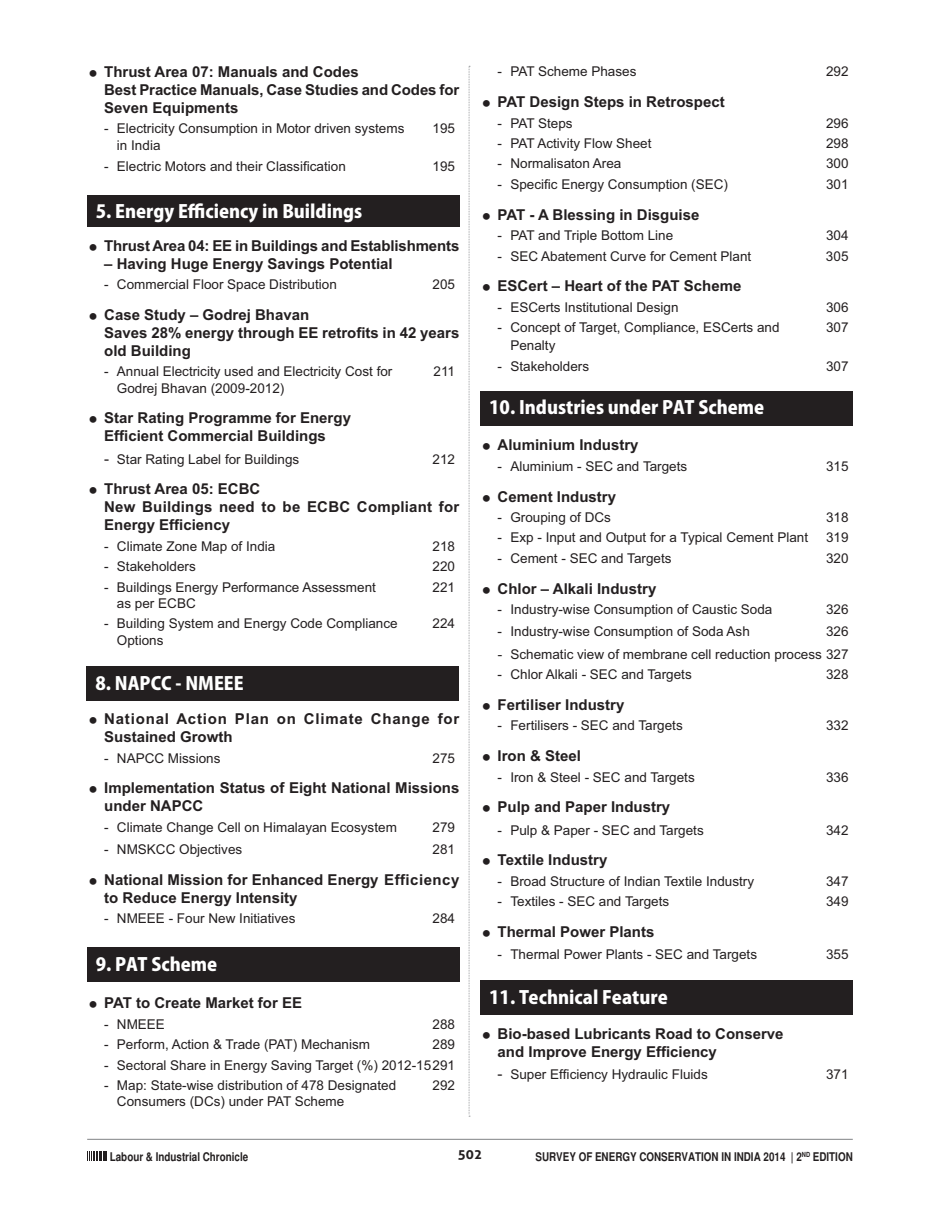
<style>
.page{position:relative;width:940px;height:1225px;background:#fff}
.page>*{position:absolute;margin:0;border:0;box-sizing:border-box;transform-origin:0 0}
.t1{font:18px "Koz Go Pro Heavy 90 msp RKSJ H";color:#fff}
.t2{font:700 15px/18px "Arial";color:#231f20}
.t3{font:700 15px/18px "Arial";letter-spacing:.055em;color:#231f20}
.t4{font:13.5px "Arial";color:#231f20}
.t5{font:700 13.5px "Aller";color:#231f20}
.t6{font:700 condensed 12px "Helvetica";color:#231f20}
.s1{font-size:15px}
.s2{font-family:"Times New Roman";font-size:15px}
</style>
<div class="page">
<hr style="left:87px;top:1139px;width:766px;height:1px;background:#808285">
<svg style="left:87px;top:1151px;width:20px;height:9px"></svg>
<svg style="left:469px;top:66px;width:1px;height:1050px"></svg>
<div style="left:87px;top:666px;width:372px;height:34px;background:#231f20"></div>
<div style="left:87px;top:195px;width:372px;height:31px;background:#231f20"></div>
<div style="left:480px;top:391px;width:373px;height:34px;background:#231f20"></div>
<div style="left:87px;top:947px;width:372px;height:34px;background:#231f20"></div>
<div style="left:480px;top:980px;width:373px;height:34px;background:#231f20"></div>
<p class="t2" style="left:104px;top:64px;width:357px">Thrust Area 07: Manuals and Codes<br>Best Practice Manuals, Case Studies and Codes for<br>Seven Equipments</p>
<p class="t4" style="left:104px;top:124px;width:302px">- Electricity Consumption in Motor driven systems</p>
<p class="t4" style="left:432px;top:124px;width:24px">195</p>
<p class="t4" style="left:117px;top:140px;width:45px">in India</p>
<p class="t4" style="left:104px;top:161px;width:243px">- Electric Motors and their Classification</p>
<p class="t4" style="left:432px;top:161px;width:24px">195</p>
<h1 class="t1" style="left:96px;top:204px;width:268px">5. Energy Efficiency in Buildings</h1>
<p class="t2" style="left:104px;top:238px;width:357px">Thrust Area 04: EE in Buildings and Establishments</p>
<p class="t2" style="left:104px;top:256px;width:290px">– Having Huge Energy Savings Potential</p>
<p class="t4" style="left:104px;top:279px;width:234px">- Commercial Floor Space Distribution</p>
<p class="t4" style="left:432px;top:279px;width:24px">205</p>
<p class="t2" style="left:104px;top:307px;width:357px">Case Study – Godrej Bhavan<br>Saves 28% energy through EE retrofits in 42 years old Building</p>
<p class="t4" style="left:104px;top:367px;width:290px">- Annual Electricity used and Electricity Cost for</p>
<p class="t4" style="left:433px;top:367px;width:23px">211</p>
<p class="t4" style="left:117px;top:383px;width:169px">Godrej Bhavan (2009-2012)</p>
<p class="t2" style="left:104px;top:410px;width:248px">Star Rating Programme for Energy<br>Efficient Commercial Buildings</p>
<p class="t4" style="left:104px;top:454px;width:197px"><span class="s1">-</span> Star Rating Label for Buildings</p>
<p class="t4" style="left:432px;top:454px;width:24px">212</p>
<p class="t2" style="left:104px;top:481px;width:357px">Thrust Area 05: ECBC<br>New Buildings need to be ECBC Compliant for<br>Energy Efficiency</p>
<p class="t4" style="left:104px;top:541px;width:173px">- Climate Zone Map of India</p>
<p class="t4" style="left:432px;top:541px;width:24px">218</p>
<p class="t4" style="left:104px;top:561px;width:93px">- Stakeholders</p>
<p class="t4" style="left:432px;top:561px;width:24px">220</p>
<p class="t4" style="left:104px;top:582px;width:273px">- Buildings Energy Performance Assessment</p>
<p class="t4" style="left:432px;top:582px;width:24px">221</p>
<p class="t4" style="left:117px;top:598px;width:80px">as per ECBC</p>
<p class="t4" style="left:104px;top:619px;width:295px">- Building System and Energy Code Compliance</p>
<p class="t4" style="left:432px;top:619px;width:24px">224</p>
<p class="t4" style="left:117px;top:635px;width:48px">Options</p>
<h1 class="t1" style="left:95px;top:676px;width:150px">8. NAPCC - NMEEE</h1>
<p class="t3" style="left:104px;top:711px;width:357px">National Action Plan on Climate Change for<br>Sustained Growth</p>
<p class="t4" style="left:104px;top:753px;width:118px">- NAPCC Missions</p>
<p class="t4" style="left:432px;top:753px;width:24px">275</p>
<p class="t2" style="left:104px;top:780px;width:357px">Implementation Status of Eight National Missions under NAPCC</p>
<p class="t4" style="left:104px;top:822px;width:294px">- Climate Change Cell on Himalayan Ecosystem</p>
<p class="t4" style="left:432px;top:822px;width:24px">279</p>
<p class="t4" style="left:104px;top:844px;width:140px">- NMSKCC Objectives</p>
<p class="t4" style="left:432px;top:844px;width:24px">281</p>
<p class="t2" style="left:104px;top:872px;width:357px">National Mission for Enhanced Energy Efficiency to Reduce Energy Intensity</p>
<p class="t4" style="left:104px;top:913px;width:193px">- NMEEE - Four New Initiatives</p>
<p class="t4" style="left:432px;top:913px;width:24px">284</p>
<h1 class="t1" style="left:96px;top:957px;width:123px">9. PAT Scheme</h1>
<p class="t2" style="left:104px;top:995px;width:199px">PAT to Create Market for EE</p>
<p class="t4" style="left:104px;top:1019px;width:62px">- NMEEE</p>
<p class="t4" style="left:432px;top:1019px;width:24px">288</p>
<p class="t4" style="left:104px;top:1039px;width:267px">- Perform, Action &amp; Trade (PAT) Mechanism</p>
<p class="t4" style="left:432px;top:1039px;width:24px">289</p>
<p class="t4" style="left:104px;top:1060px;width:352px">- Sectoral Share in Energy Saving Target (%) 2012-15 291</p>
<p class="t4" style="left:104px;top:1080px;width:293px">- Map: State-wise distribution of 478 Designated</p>
<p class="t4" style="left:432px;top:1080px;width:24px">292</p>
<p class="t4" style="left:117px;top:1096px;width:229px">Consumers (DCs) under PAT Scheme</p>
<p class="t4" style="left:497px;top:67px;width:140px">- PAT Scheme Phases</p>
<p class="t4" style="left:826px;top:67px;width:24px">292</p>
<p class="t2" style="left:497px;top:94px;width:228px">PAT Design Steps in Retrospect</p>
<p class="t4" style="left:497px;top:118px;width:77px">- PAT Steps</p>
<p class="t4" style="left:826px;top:118px;width:24px">296</p>
<p class="t4" style="left:497px;top:138px;width:155px">- PAT Activity Flow Sheet</p>
<p class="t4" style="left:826px;top:138px;width:24px">298</p>
<p class="t4" style="left:497px;top:159px;width:125px">- Normalisaton Area</p>
<p class="t4" style="left:826px;top:159px;width:24px">300</p>
<p class="t4" style="left:497px;top:179px;width:232px">- Specific Energy Consumption (SEC)</p>
<p class="t4" style="left:826px;top:179px;width:24px">301</p>
<p class="t2" style="left:497px;top:207px;width:203px">PAT - A Blessing in Disguise</p>
<p class="t4" style="left:497px;top:230px;width:177px">- PAT and Triple Bottom Line</p>
<p class="t4" style="left:826px;top:230px;width:24px">304</p>
<p class="t4" style="left:497px;top:251px;width:255px">- SEC Abatement Curve for Cement Plant</p>
<p class="t4" style="left:826px;top:251px;width:24px">305</p>
<p class="t2" style="left:497px;top:278px;width:245px">ESCert – Heart of the PAT Scheme</p>
<p class="t4" style="left:497px;top:302px;width:182px">- ESCerts Institutional Design</p>
<p class="t4" style="left:826px;top:302px;width:24px">306</p>
<p class="t4" style="left:497px;top:323px;width:283px">- Concept of Target, Compliance, ESCerts and</p>
<p class="t4" style="left:826px;top:323px;width:24px">307</p>
<p class="t4" style="left:510px;top:341px;width:47px">Penalty</p>
<p class="t4" style="left:497px;top:361px;width:93px">- Stakeholders</p>
<p class="t4" style="left:826px;top:361px;width:24px">307</p>
<h1 class="t1" style="left:489px;top:401px;width:277px">10. Industries under PAT Scheme</h1>
<p class="t2" style="left:497px;top:437px;width:142px">Aluminium Industry</p>
<p class="t4" style="left:497px;top:461px;width:191px">- Aluminium - SEC and Targets</p>
<p class="t4" style="left:826px;top:461px;width:24px">315</p>
<p class="t2" style="left:497px;top:489px;width:120px">Cement Industry</p>
<p class="t4" style="left:497px;top:512px;width:115px">- Grouping of DCs</p>
<p class="t4" style="left:826px;top:512px;width:24px">318</p>
<p class="t4" style="left:497px;top:533px;width:312px">- Exp - Input and Output for a Typical Cement Plant</p>
<p class="t4" style="left:826px;top:533px;width:24px">319</p>
<p class="t4" style="left:497px;top:553px;width:175px">- Cement - SEC and Targets</p>
<p class="t4" style="left:826px;top:553px;width:24px">320</p>
<p class="t2" style="left:497px;top:581px;width:160px">Chlor – Alkali Industry</p>
<p class="t4" style="left:497px;top:604px;width:276px">- Industry-wise Consumption of Caustic Soda</p>
<p class="t4" style="left:826px;top:604px;width:24px">326</p>
<p class="t4" style="left:497px;top:627px;width:254px">- Industry-wise Consumption of Soda Ash</p>
<p class="t4" style="left:826px;top:627px;width:24px">326</p>
<p class="t4" style="left:497px;top:649px;width:352px"><span class="s2">-</span> Schematic view of membrane cell reduction process 327</p>
<p class="t4" style="left:497px;top:669px;width:196px">- Chlor Alkali - SEC and Targets</p>
<p class="t4" style="left:826px;top:669px;width:24px">328</p>
<p class="t2" style="left:497px;top:697px;width:128px">Fertiliser Industry</p>
<p class="t4" style="left:497px;top:720px;width:187px">- Fertilisers - SEC and Targets</p>
<p class="t4" style="left:826px;top:720px;width:24px">332</p>
<p class="t2" style="left:497px;top:748px;width:85px">Iron &amp; Steel</p>
<p class="t4" style="left:497px;top:772px;width:199px">- Iron &amp; Steel - SEC and Targets</p>
<p class="t4" style="left:826px;top:772px;width:24px">336</p>
<p class="t2" style="left:497px;top:799px;width:174px">Pulp and Paper Industry</p>
<p class="t4" style="left:497px;top:825px;width:208px">- Pulp &amp; Paper - SEC and Targets</p>
<p class="t4" style="left:826px;top:825px;width:24px">342</p>
<p class="t2" style="left:497px;top:852px;width:111px">Textile Industry</p>
<p class="t4" style="left:497px;top:876px;width:258px">- Broad Structure of Indian Textile Industry</p>
<p class="t4" style="left:826px;top:876px;width:24px">347</p>
<p class="t4" style="left:497px;top:896px;width:173px">- Textiles - SEC and Targets</p>
<p class="t4" style="left:826px;top:896px;width:24px">349</p>
<p class="t2" style="left:497px;top:924px;width:158px">Thermal Power Plants</p>
<p class="t4" style="left:497px;top:949px;width:261px">- Thermal Power Plants - SEC and Targets</p>
<p class="t4" style="left:826px;top:949px;width:24px">355</p>
<h1 class="t1" style="left:489px;top:990px;width:180px">11. Technical Feature</h1>
<p class="t2" style="left:497px;top:1026px;width:287px">Bio-based Lubricants Road to Conserve and Improve Energy Efficiency</p>
<p class="t4" style="left:497px;top:1069px;width:212px"><span class="s1">-</span> Super Efficiency Hydraulic Fluids</p>
<p class="t4" style="left:826px;top:1069px;width:24px">371</p>
<p class="t6" style="left:110px;top:1152px;width:140px">Labour &amp; Industrial Chronicle</p>
<p class="t5" style="left:458px;top:1148px;width:26px">502</p>
<p class="t6" style="left:535px;top:1152px;width:319px">SURVEY OF ENERGY CONSERVATION IN INDIA 2014 | 2<sup>ND</sup> EDITION</p>
</div>
